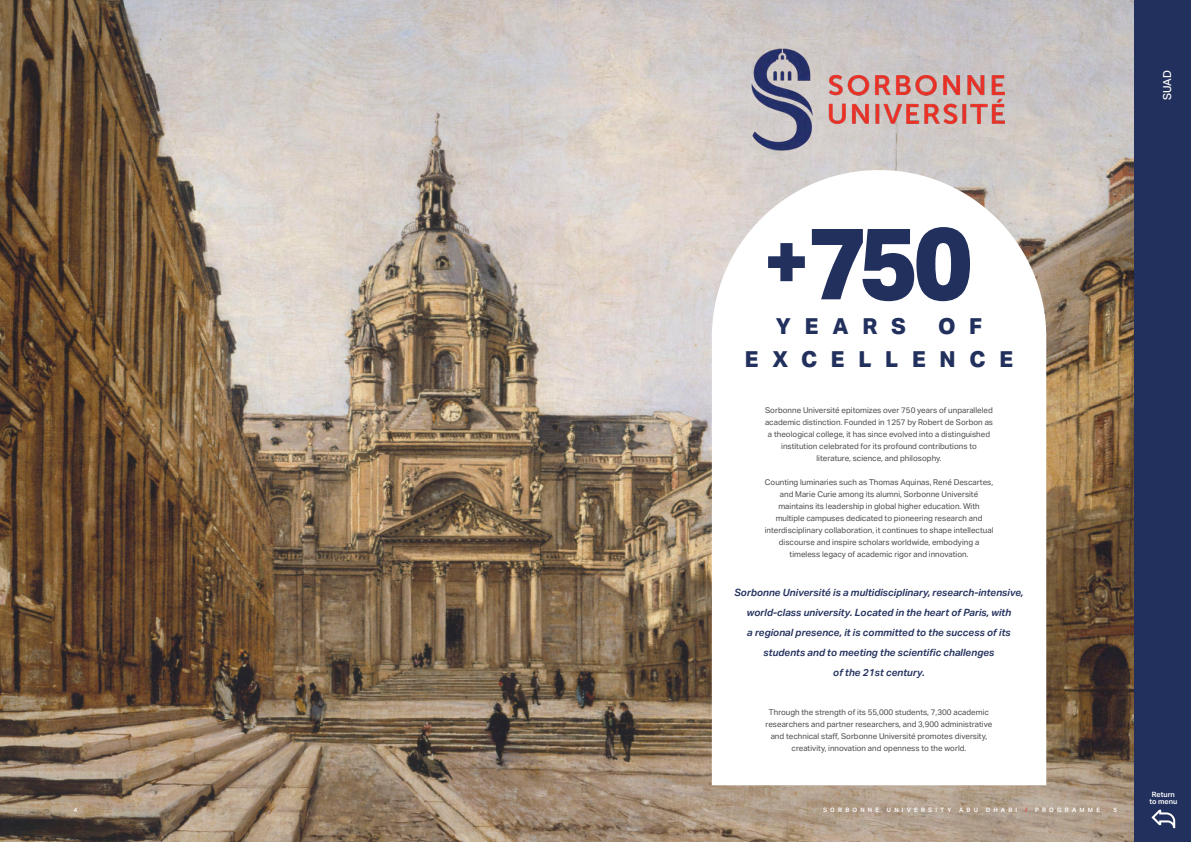
<style>
.page{position:relative;width:1191px;height:842px;background:#fff}
.page>*{position:absolute;margin:0;border:0;box-sizing:border-box;transform-origin:0 0}
.t1{font:800 101.8px "Aktiv Grotesk Arbc";color:#22305d}
.t2{font:800 22px/33px "Aktiv Grotesk Arbc";letter-spacing:.625em;color:#22305d}
.t3{font:500 11px "Aktiv Grotesk Arbc";color:#fff}
.t4{font:italic 600 10px/20px "Aktiv Grotesk Arbc";color:#22305d;text-align:center}
.t5{font:8px/12px "Aktiv Grotesk Arbc";color:#4a4a49;text-align:center}
.t6{font:600 7.3px/7.3px "Aktiv Grotesk Arbc";color:#fff;text-align:center}
.t7{font:600 6px "Aktiv Grotesk Arbc";letter-spacing:.54em;color:#fff}
.t8{font:600 6px "Aktiv Grotesk Arbc";color:#e43c2e}
.s1{font-size:74.5px}
</style>
<div class="page">
<img style="left:0;top:0;width:1134px;height:842px">
<svg style="left:712px;top:170px;width:334px;height:615px"></svg>
<img style="left:751px;top:48px;width:253px;height:102px">
<div style="left:1134px;top:0;width:57px;height:842px;background:#22305d"></div>
<svg style="left:1151px;top:810px;width:24px;height:18px"></svg>
<h3 class="t3" style="left:1161px;top:100px;width:31px;rotate:-90deg">SUAD</h3>
<h1 class="t1" style="left:764px;top:205px;width:210px"><span class="s1">+</span>750</h1>
<h2 class="t2" style="left:776px;top:310px;width:131px">YEARS</h2>
<h2 class="t2" style="left:745px;top:310px;width:270px;text-indent:193px">O F<br>EXCELLENCE</h2>
<p class="t5" style="left:765px;top:404px;width:230px">Sorbonne Université epitomizes over 750 years of unparalleled academic distinction. Founded in 1257 by Robert de Sorbon as a theological college, it has since evolved into a distinguished institution celebrated for its profound contributions to literature, science, and philosophy.</p>
<p class="t5" style="left:764px;top:476px;width:230px">Counting luminaries such as Thomas Aquinas, René Descartes, and Marie Curie among its alumni, Sorbonne Université maintains its leadership in global higher education. With multiple campuses dedicated to pioneering research and interdisciplinary collaboration, it continues to shape intellectual discourse and inspire scholars worldwide, embodying a timeless legacy of academic rigor and innovation.</p>
<p class="t4" style="left:734px;top:583px;width:291px">Sorbonne Université is a multidisciplinary, research-intensive, world-class university. Located in the heart of Paris, with<br>a regional presence, it is committed to the success of its students and to meeting the scientific challenges<br>of the 21st century.</p>
<p class="t5" style="left:765px;top:706px;width:228px">Through the strength of its 55,000 students, 7,300 academic researchers and partner researchers, and 3,900 administrative and technical staff, Sorbonne Université promotes diversity, creativity, innovation and openness to the world.</p>
<p class="t7" style="left:74px;top:806px;width:5px">4</p>
<p class="t7" style="left:823px;top:806px;width:58px">SORBONNE</p>
<p class="t7" style="left:887px;top:806px;width:66px">UNIVERSITY</p>
<p class="t7" style="left:959px;top:806px;width:20px">ABU</p>
<p class="t7" style="left:985px;top:806px;width:33px">DHABI</p>
<p class="t8" style="left:1025px;top:806px;width:4px">/</p>
<p class="t7" style="left:1035px;top:806px;width:66px">PROGRAMME</p>
<p class="t7" style="left:1113px;top:806px;width:5px">5</p>
<p class="t6" style="left:1149px;top:791px;width:29px">Return to menu</p>
</div>
